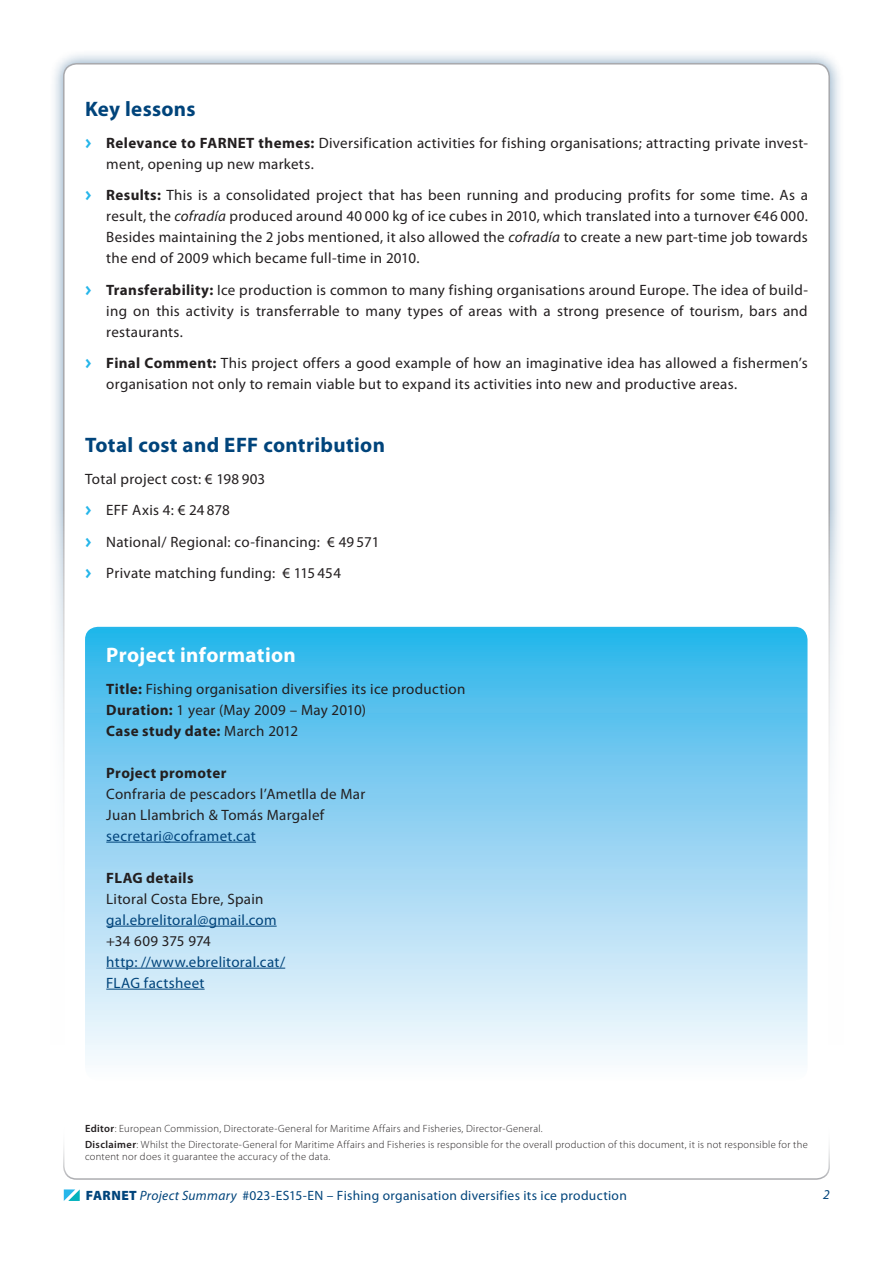
<style>
.page{position:relative;width:893px;height:1263px;background:#fff}
.page>*{position:absolute;margin:0;border:0;box-sizing:border-box;transform-origin:0 0}
.t1{font:700 21px "Myriad Pro";letter-spacing:.015em;color:#00447b}
.t2{font:700 21px "Myriad Pro";letter-spacing:.015em;color:#fff}
.t3{font:15px/21px "Myriad Pro";letter-spacing:.02em;color:#231f20}
.t4{font:15px/21px "Myriad Pro";letter-spacing:.02em;color:#00447b}
.t5{font:700 15px "Myriad Pro";letter-spacing:.025em;color:#231f20}
.t6{font:15px "Myriad Pro";letter-spacing:-.005em;color:#231f20}
.t7{font:13.5px "Myriad Pro";letter-spacing:.02em;color:#00447b}
.t8{font:italic 13.5px "Myriad Pro";color:#00447b}
.t9{font:300 10.5px/16.2px "Myriad Pro";letter-spacing:.03em;color:#231f20}
.s1{font-family:"Meta Plus Bold Caps";color:#26b6ea}
.s2{font-weight:700}
.s3{font-style:italic}
.s4{font-weight:600}
.s5{font-weight:900}
</style>
<div class="page">
<div style="left:49px;top:49px;width:795px;height:1165px;background:#00447b;opacity:.5"></div>
<div style="left:64px;top:64px;width:765px;height:1135px;background:#fff;border-radius:13px"></div>
<div style="left:0;top:510px;width:893px;height:753px;background:#fff"></div>
<svg style="left:64px;top:1189px;width:16px;height:12px"></svg>
<svg style="left:63px;top:1146px;width:767px;height:34px"></svg>
<svg style="left:85px;top:627px;width:722px;height:434px"></svg>
<hr style="left:106px;top:842px;width:150px;height:1px;background:#00447b">
<hr style="left:106px;top:926px;width:171px;height:1px;background:#00447b">
<hr style="left:106px;top:968px;width:179px;height:1px;background:#00447b">
<hr style="left:106px;top:989px;width:99px;height:1px;background:#00447b">
<h1 class="t1" style="left:85px;top:95px;width:112px">Key lessons</h1>
<p class="t3" style="left:106px;top:132px;width:703px;text-indent:-21px"><span class="s1">&gt;</span> <span class="s2">Relevance to FARNET themes:</span> Diversification activities for fishing organisations; attracting private invest&shy;ment, opening up new markets.</p>
<p class="t3" style="left:106px;top:184px;width:703px;text-align:justify;text-indent:-21px"><span class="s1">&gt;</span> <span class="s2">Results:</span> This is a consolidated project that has been running and producing profits for some time. As a result, the <span class="s3">cofradía</span> produced around 40 000 kg of ice cubes in 2010, which translated into a turnover €46 000.<br>Besides maintaining the 2 jobs mentioned, it also allowed the <span class="s3">cofradía</span> to create a new part-time job towards the end of 2009 which became full-time in 2010.</p>
<p class="t3" style="left:106px;top:279px;width:703px;text-align:justify;text-indent:-21px"><span class="s1">&gt;</span> <span class="s2">Transferability:</span> Ice production is common to many fishing organisations around Europe. The idea of build&shy;ing on this activity is transferrable to many types of areas with a strong presence of tourism, bars and restaurants.</p>
<p class="t3" style="left:106px;top:352px;width:703px;text-indent:-21px"><span class="s1">&gt;</span> <span class="s2">Final Comment:</span> This project offers a good example of how an imaginative idea has allowed a fishermen’s organisation not only to remain viable but to expand its activities into new and productive areas.</p>
<h1 class="t1" style="left:85px;top:431px;width:301px">Total cost and EFF contribution</h1>
<p class="t3" style="left:85px;top:463px;width:296px;line-height:31.5px">Total project cost: € 198 903<br><span class="s1">&gt;</span> EFF Axis 4: € 24 878<br><span class="s1">&gt;</span> National/ Regional: co-financing: € 49 571 <span class="s1">&gt;</span> Private matching funding: € 115 454</p>
<h1 class="t2" style="left:106px;top:641px;width:191px">Project information</h1>
<p class="t3" style="left:106px;top:678px;width:361px"><span class="s2">Title:</span> Fishing organisation diversifies its ice production<br><span class="s2">Duration:</span> 1 year (May 2009 – May 2010)<br><span class="s2">Case study date:</span> March 2012</p>
<p class="t5" style="left:106px;top:763px;width:122px">Project promoter</p>
<p class="t3" style="left:106px;top:783px;width:261px">Confraria de pescadors l’Ametlla de Mar<br>Juan Llambrich &amp; Tomás Margalef</p>
<p class="t4" style="left:106px;top:825px;width:151px">secretari@coframet.cat</p>
<p class="t5" style="left:106px;top:868px;width:89px">FLAG details</p>
<p class="t3" style="left:106px;top:888px;width:159px">Litoral Costa Ebre, Spain</p>
<p class="t4" style="left:106px;top:909px;width:172px">gal.ebrelitoral@gmail.com</p>
<p class="t6" style="left:106px;top:931px;width:106px">+34 609 375 974</p>
<p class="t4" style="left:106px;top:951px;width:180px">http: //www.ebrelitoral.cat/<br>FLAG factsheet</p>
<p class="t9" style="left:85px;top:1120px;width:724px"><span class="s4">Editor</span>: European Commission, Directorate-General for Maritime Affairs and Fisheries, Director-General.<br><span class="s4">Disclaimer</span>: Whilst the Directorate-General for Maritime Affairs and Fisheries is responsible for the overall production of this document, it is not responsible for the</p>
<p class="t9" style="left:85px;top:1148px;width:247px">content nor does it guarantee the accuracy of the data.</p>
<p class="t7" style="left:86px;top:1187px;width:542px"><span class="s5">FARNET</span> <span class="s3">Project Summary</span> #023-ES15-EN – Fishing organisation diversifies its ice production</p>
<p class="t8" style="left:823px;top:1186px;width:8px">2</p>
</div>
